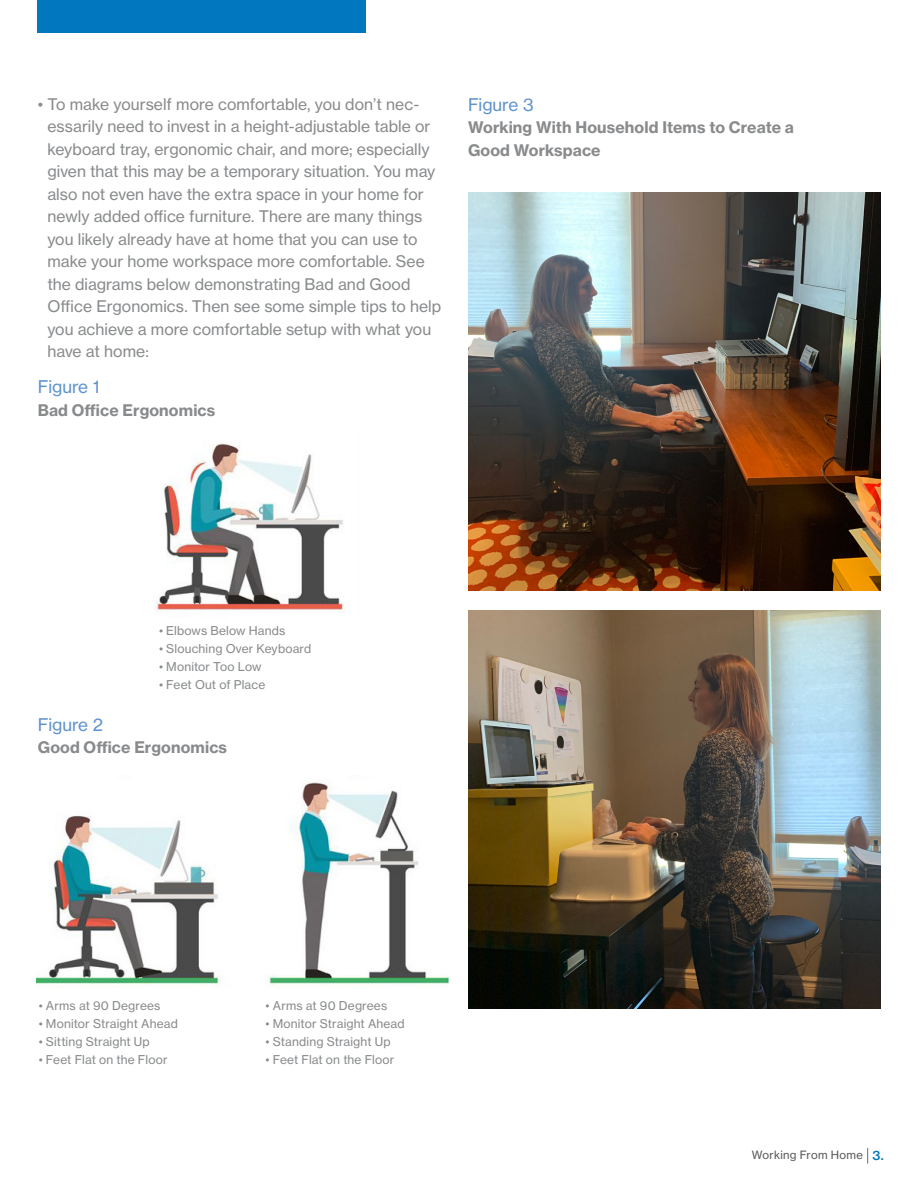
<style>
.page{position:relative;width:918px;height:1188px;background:#fff}
.page>*{position:absolute;margin:0;border:0;box-sizing:border-box;transform-origin:0 0}
.body{font:17.25px "N Haas Grotesk TX Std 55 Rg";letter-spacing:-.005em;color:#6094ce}
.body-2{font:15.75px/22.5px "N Haas Grotesk TX Std 55 Rg";letter-spacing:.005em;color:#888a8c}
.body-3{font:15.75px/22.5px "N Haas Grotesk TX Std 75 Bd";letter-spacing:.01em;color:#888a8c}
.t1{font:12.75px "N Haas Grotesk TX Std 65 Md";color:#0077be}
.body-4{font:12px "N Haas Grotesk TX Std 55 Rg";letter-spacing:.015em;color:#888a8c}
.t2{font:11.25px "N Haas Grotesk TX Std 55 Rg";letter-spacing:.025em;color:#58595b}
</style>
<div class="page">
<svg style="left:867px;top:1148px;width:1px;height:16px"></svg>
<div style="left:38px;top:0;width:328px;height:32px;background:#0077be"></div>
<img style="left:468px;top:193px;width:412px;height:398px">
<img style="left:468px;top:611px;width:412px;height:398px">
<img style="left:154px;top:443px;width:191px;height:170px">
<img style="left:36px;top:777px;width:412px;height:209px">
<p class="body-2" style="left:47px;top:93px;width:395px;text-indent:-10px">• To make yourself more comfortable, you don’t nec&shy;essarily need to invest in a height-adjustable table or keyboard tray, ergonomic chair, and more; especially given that this may be a temporary situation. You may also not even have the extra space in your home for newly added office furniture. There are many things you likely already have at home that you can use to make your home workspace more comfortable. See the diagrams below demonstrating Bad and Good Office Ergonomics. Then see some simple tips to help you achieve a more comfortable setup with what you have at home:</p>
<p class="body" style="left:38px;top:376px;width:63px">Figure 1</p>
<p class="body-3" style="left:38px;top:399px;width:179px">Bad Office Ergonomics</p>
<p class="body" style="left:468px;top:94px;width:67px">Figure 3</p>
<p class="body-3" style="left:468px;top:116px;width:328px">Working With Household Items to Create a<br>Good Workspace</p>
<p class="body-4" style="left:159px;top:624px;width:128px">• Elbows Below Hands</p>
<p class="body-4" style="left:159px;top:642px;width:154px">• Slouching Over Keyboard</p>
<p class="body-4" style="left:159px;top:660px;width:104px">• Monitor Too Low</p>
<p class="body-4" style="left:159px;top:678px;width:108px">• Feet Out of Place</p>
<p class="body" style="left:38px;top:714px;width:67px">Figure 2</p>
<p class="body-3" style="left:38px;top:736px;width:191px">Good Office Ergonomics</p>
<p class="body-4" style="left:39px;top:998px;width:123px">• Arms at 90 Degrees</p>
<p class="body-4" style="left:39px;top:1016px;width:141px">• Monitor Straight Ahead</p>
<p class="body-4" style="left:39px;top:1034px;width:113px">• Sitting Straight Up</p>
<p class="body-4" style="left:39px;top:1052px;width:130px">• Feet Flat on the Floor</p>
<p class="body-4" style="left:266px;top:998px;width:123px">• Arms at 90 Degrees</p>
<p class="body-4" style="left:266px;top:1016px;width:141px">• Monitor Straight Ahead</p>
<p class="body-4" style="left:266px;top:1034px;width:127px">• Standing Straight Up</p>
<p class="body-4" style="left:266px;top:1052px;width:130px">• Feet Flat on the Floor</p>
<p class="t2" style="left:752px;top:1148px;width:113px">Working From Home</p>
<p class="t1" style="left:872px;top:1147px;width:13px">3.</p>
</div>
